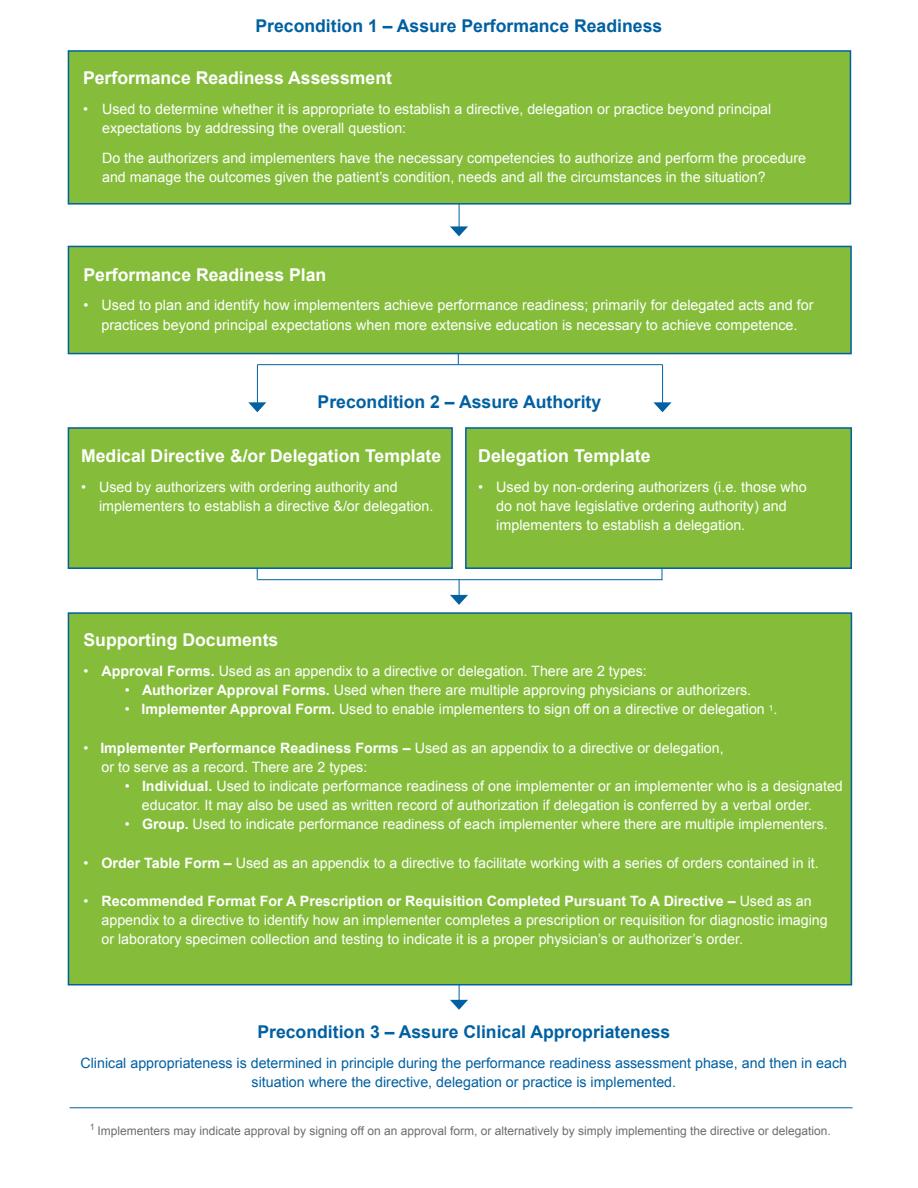
<style>
.page{position:relative;width:918px;height:1188px;background:#fff}
.page>*{position:absolute;margin:0;border:0;box-sizing:border-box;transform-origin:0 0}
.t1{font:700 17.7px "Arial";color:#fff}
.t2{font:700 17.7px "Arial";color:#0160a1}
.t3{font:14.4px/19.2px "Arial";color:#fff;text-align:center}
.t4{font:14.25px/19.2px "Arial";color:#fff}
.t5{font:14.25px/19.2px "Arial";color:#0160a1;text-align:center}
.t6{font:12px "Arial";color:#6c6d70}
.s1{font-size:14.25px}
.s2{font-weight:700}
</style>
<div class="page">
<svg style="left:450px;top:985px;width:18px;height:25px"></svg>
<hr style="left:459px;top:190px;width:1px;height:41px;background:#0160a1">
<svg style="left:450px;top:226px;width:18px;height:10px"></svg>
<hr style="left:662px;top:365px;width:1px;height:42px;background:#0160a1">
<svg style="left:653px;top:402px;width:19px;height:10px"></svg>
<hr style="left:257px;top:365px;width:1px;height:42px;background:#0160a1">
<svg style="left:248px;top:402px;width:18px;height:10px"></svg>
<svg style="left:450px;top:580px;width:18px;height:25px"></svg>
<div style="left:68px;top:51px;width:782px;height:153px;background:#85bd3b"></div>
<div style="left:68px;top:50px;width:783px;height:155px;border:2px solid #0160a1"></div>
<div style="left:68px;top:246px;width:783px;height:108px;background:#85bd3b"></div>
<div style="left:68px;top:246px;width:784px;height:108px;border:2px solid #0160a1"></div>
<div style="left:466px;top:428px;width:385px;height:140px;background:#85bd3b"></div>
<div style="left:465px;top:427px;width:387px;height:142px;border:2px solid #0160a1"></div>
<div style="left:68px;top:613px;width:783px;height:372px;background:#85bd3b"></div>
<div style="left:68px;top:612px;width:784px;height:373px;border:2px solid #0160a1"></div>
<div style="left:68px;top:428px;width:384px;height:140px;background:#85bd3b"></div>
<div style="left:68px;top:427px;width:385px;height:142px;border:2px solid #0160a1"></div>
<hr style="left:257px;top:364px;width:406px;height:1px;background:#0160a1">
<hr style="left:257px;top:579px;width:406px;height:1px;background:#0160a1">
<hr style="left:70px;top:1107px;width:783px;height:1px;background:#0160a1">
<p class="t2" style="left:255px;top:16px;width:408px">Precondition 1 – Assure Performance Readiness</p>
<p class="t1" style="left:83px;top:68px;width:310px">Performance Readiness Assessment</p>
<p class="t4" style="left:102px;top:100px;width:671px;text-indent:-19px">• Used to determine whether it is appropriate to establish a directive, delegation or practice beyond principal expectations by addressing the overall question:</p>
<p class="t4" style="left:102px;top:148px;width:706px">Do the authorizers and implementers have the necessary competencies to authorize and perform the procedure and manage the outcomes given the patient’s condition, needs and all the circumstances in the situation?</p>
<p class="t1" style="left:84px;top:265px;width:244px">Performance Readiness Plan</p>
<p class="t3" style="left:84px;top:296px;width:732px"><span class="s1">•</span> Used to plan and identify how implementers achieve performance readiness; primarily for delegated acts and for practices beyond principal expectations when more extensive education is necessary to achieve competence.</p>
<p class="t2" style="left:318px;top:392px;width:285px">Precondition 2 – Assure Authority</p>
<p class="t1" style="left:81px;top:446px;width:362px">Medical Directive &amp;/or Delegation Template</p>
<p class="t4" style="left:99px;top:477px;width:336px;text-indent:-18px">• Used by authorizers with ordering authority and implementers to establish a directive &amp;/or delegation.</p>
<p class="t1" style="left:478px;top:446px;width:174px">Delegation Template</p>
<p class="t3" style="left:496px;top:477px;width:312px;text-align:left;text-indent:-18px"><span class="s1">•</span> Used by non-ordering authorizers (i.e. those who do not have legislative ordering authority) and implementers to establish a delegation.</p>
<p class="t1" style="left:84px;top:630px;width:196px">Supporting Documents</p>
<p class="t4" style="left:84px;top:661px;width:565px">• <span class="s2">Approval Forms.</span> Used as an appendix to a directive or delegation. There are 2 types:</p>
<p class="t4" style="left:125px;top:680px;width:628px">• <span class="s2">Authorizer Approval Forms.</span> Used when there are multiple approving physicians or authorizers.</p>
<p class="t4" style="left:125px;top:700px;width:654px">• <span class="s2">Implementer Approval Form.</span> Used to enable implementers to sign off on a directive or delegation <sup>1</sup>.</p>
<p class="t4" style="left:101px;top:738px;width:624px;text-indent:-18px">• <span class="s2">Implementer Performance Readiness Forms –</span> Used as an appendix to a directive or delegation, or to serve as a record. There are 2 types:</p>
<p class="t4" style="left:142px;top:776px;width:702px;text-indent:-17px">• <span class="s2">Individual.</span> Used to indicate performance readiness of one implementer or an implementer who is a designated educator. It may also be used as written record of authorization if delegation is conferred by a verbal order.</p>
<p class="t4" style="left:125px;top:815px;width:705px">• <span class="s2">Group.</span> Used to indicate performance readiness of each implementer where there are multiple implementers.</p>
<p class="t4" style="left:84px;top:853px;width:737px">• <span class="s2">Order Table Form –</span> Used as an appendix to a directive to facilitate working with a series of orders contained in it.</p>
<p class="t4" style="left:101px;top:891px;width:728px;text-indent:-18px">• <span class="s2">Recommended Format For A Prescription or Requisition Completed Pursuant To A Directive –</span> Used as an appendix to a directive to identify how an implementer completes a prescription or requisition for diagnostic imaging or laboratory specimen collection and testing to indicate it is a proper physician’s or authorizer’s order.</p>
<p class="t2" style="left:257px;top:1022px;width:415px">Precondition 3 – Assure Clinical Appropriateness</p>
<p class="t5" style="left:81px;top:1053px;width:768px">Clinical appropriateness is determined in principle during the performance readiness assessment phase, and then in each situation where the directive, delegation or practice is implemented.</p>
<p class="t6" style="left:90px;top:1124px;width:742px"><sup>1</sup> Implementers may indicate approval by signing off on an approval form, or alternatively by simply implementing the directive or delegation.</p>
</div>
